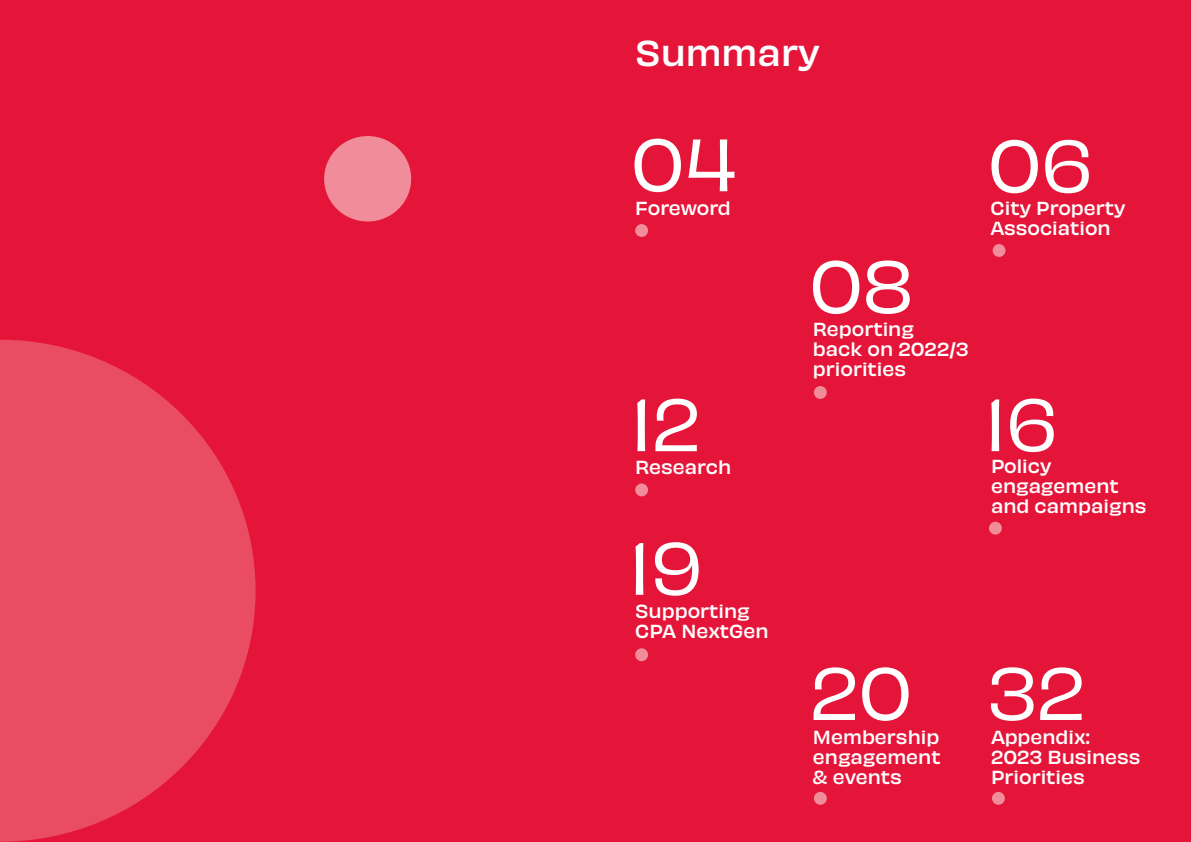
<style>
.page{position:relative;width:1191px;height:842px;background:#e51539}
.page>*{position:absolute;margin:0;border:0;box-sizing:border-box;transform-origin:0 0}
.t1{font:69px "Obviously";color:#fff}
.t2{font:500 33.5px "Obviously";color:#fff}
.t3{font:500 17.6px/19.8px "Obviously";color:#fff}
</style>
<div class="page">
<div style="left:635px;top:224px;width:13px;height:13px;background:#f18c9a;border-radius:50%"></div>
<div style="left:992px;top:244px;width:13px;height:13px;background:#f18c9a;border-radius:50%"></div>
<div style="left:814px;top:386px;width:12px;height:13px;background:#f18c9a;border-radius:50%"></div>
<div style="left:635px;top:483px;width:13px;height:13px;background:#f18c9a;border-radius:50%"></div>
<div style="left:989px;top:522px;width:13px;height:13px;background:#f18c9a;border-radius:50%"></div>
<div style="left:635px;top:648px;width:13px;height:13px;background:#f18c9a;border-radius:50%"></div>
<div style="left:814px;top:792px;width:12px;height:13px;background:#f18c9a;border-radius:50%"></div>
<div style="left:992px;top:792px;width:13px;height:13px;background:#f18c9a;border-radius:50%"></div>
<div style="left:324px;top:136px;width:87px;height:85px;background:#f18c9a;border-radius:50%"></div>
<svg style="left:0;top:340px;width:256px;height:502px;fill:#ea4c63"></svg>
<h2 class="t2" style="left:635px;top:27px;width:186px">Summary</h2>
<h1 class="t1" style="left:631px;top:112px;width:107px">04</h1>
<h1 class="t1" style="left:988px;top:113px;width:107px">06</h1>
<p class="t3" style="left:635px;top:197px;width:97px">Foreword</p>
<p class="t3" style="left:990px;top:197px;width:136px">City Property<br>Association</p>
<h1 class="t1" style="left:809px;top:234px;width:105px">08</h1>
<p class="t3" style="left:813px;top:318px;width:157px">Reporting<br>back on 2022/3 priorities</p>
<h1 class="t1" style="left:630px;top:372px;width:72px">12</h1>
<h1 class="t1" style="left:984px;top:372px;width:75px">16</h1>
<p class="t3" style="left:635px;top:456px;width:97px">Research</p>
<p class="t3" style="left:991px;top:455px;width:157px">Policy engagement and campaigns</p>
<h1 class="t1" style="left:628px;top:515px;width:75px">19</h1>
<p class="t3" style="left:635px;top:600px;width:135px">Supporting<br>CPA NextGen</p>
<h1 class="t1" style="left:810px;top:641px;width:276px">20 32</h1>
<p class="t3" style="left:813px;top:726px;width:129px;text-align:justify">Membership engagement &amp; events</p>
<p class="t3" style="left:991px;top:726px;width:151px">Appendix:<br>2023 Business<br>Priorities</p>
</div>
